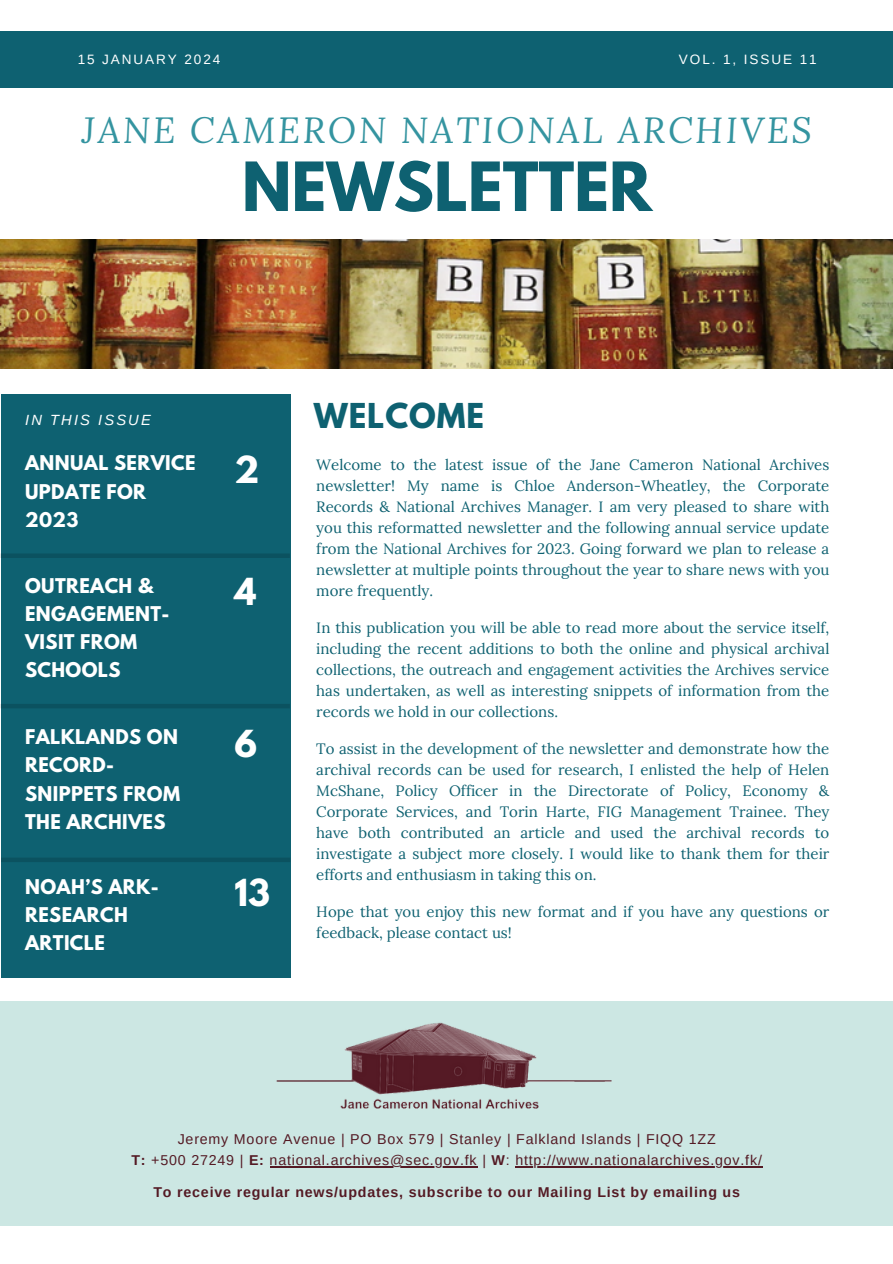
<style>
.page{position:relative;width:893px;height:1264px;background:#fff}
.page>*{position:absolute;margin:0;border:0;box-sizing:border-box;transform-origin:0 0}
.t1{font:700 60px "League Spartan";color:#0e6171}
.t2{font:italic 36px "Lora";letter-spacing:.07em;color:#3494a0}
.t3{font:700 33px "League Spartan";color:#fff}
.t4{font:700 30.45px "League Spartan";letter-spacing:.03em;color:#0e6171}
.t5{font:700 18px/28.2px "League Spartan";letter-spacing:.02em;color:#fff}
.t6{font:15px/21px "Lora";color:#0e6171;text-align:justify}
.t7{font:italic 14.7px "Arimo";letter-spacing:.14em;color:#fff}
.t8{font:14.25px "Arimo";letter-spacing:.055em;color:#541a24}
.t9{font:700 14.25px "Arimo";letter-spacing:.055em;color:#541a24}
.t10{font:13.5px "Arimo";letter-spacing:.14em;color:#fff}
.s1{font-weight:700}
</style>
<div class="page">
<div style="left:1px;top:394px;width:289px;height:583px;background:#0e6171"></div>
<img style="left:0;top:240px;width:892px;height:128px">
<div style="left:0;top:1001px;width:892px;height:224px;background:#cce7e3"></div>
<img style="left:276px;top:1022px;width:335px;height:87px">
<div style="left:0;top:32px;width:892px;height:56px;background:#0e6171"></div>
<hr style="left:269px;top:1166px;width:208px;height:1px;background:#541a24">
<hr style="left:515px;top:1166px;width:247px;height:1px;background:#541a24">
<div style="left:1px;top:857px;width:289px;height:5px;background:#0b5260"></div>
<hr style="left:0;top:704px;width:290px;height:4px;background:#0b5260">
<div style="left:0;top:553px;width:290px;height:5px;background:#0b5260"></div>
<p class="t10" style="left:78px;top:52px;width:144px">15 JANUARY 2024</p>
<p class="t10" style="left:679px;top:52px;width:139px">VOL. 1, ISSUE 11</p>
<p class="t2" style="left:82px;top:106px;width:731px">JANE CAMERON NATIONAL ARCHIVES</p>
<p class="t1" style="left:242px;top:157px;width:411px">NEWSLETTER</p>
<p class="t7" style="left:25px;top:411px;width:127px">IN THIS ISSUE</p>
<p class="t5" style="left:25px;top:451px;width:172px">ANNUAL SERVICE</p>
<p class="t5" style="left:25px;top:479px;width:122px">UPDATE FOR</p>
<p class="t5" style="left:25px;top:507px;width:55px">2023</p>
<p class="t5" style="left:25px;top:573px;width:146px">OUTREACH &amp;<br>ENGAGEMENT-<br>VISIT FROM<br>SCHOOLS</p>
<p class="t5" style="left:25px;top:725px;width:156px">FALKLANDS ON<br>RECORD-<br>SNIPPETS FROM<br>THE ARCHIVES</p>
<p class="t5" style="left:25px;top:875px;width:135px">NOAH’S ARK-<br>RESEARCH<br>ARTICLE</p>
<p class="t3" style="left:234px;top:453px;width:26px">2</p>
<p class="t3" style="left:234px;top:575px;width:23px">4</p>
<p class="t3" style="left:234px;top:727px;width:24px">6</p>
<p class="t3" style="left:234px;top:876px;width:37px">13</p>
<p class="t4" style="left:314px;top:400px;width:172px">WELCOME</p>
<p class="t6" style="left:316px;top:453px;width:514px">Welcome to the latest issue of the Jane Cameron National Archives newsletter! My name is Chloe Anderson-Wheatley, the Corporate Records &amp; National Archives Manager. I am very pleased to share with you this reformatted newsletter and the following annual service update from the National Archives for 2023. Going forward we plan to release a newsletter at multiple points throughout the year to share news with you more frequently.</p>
<p class="t6" style="left:316px;top:616px;width:514px">In this publication you will be able to read more about the service itself, including the recent additions to both the online and physical archival collections, the outreach and engagement activities the Archives service has undertaken, as well as interesting snippets of information from the records we hold in our collections.</p>
<p class="t6" style="left:316px;top:737px;width:514px">To assist in the development of the newsletter and demonstrate how the archival records can be used for research, I enlisted the help of Helen McShane, Policy Officer in the Directorate of Policy, Economy &amp; Corporate Services, and Torin Harte, FIG Management Trainee. They have both contributed an article and used the archival records to investigate a subject more closely. I would like to thank them for their efforts and enthusiasm in taking this on.</p>
<p class="t6" style="left:316px;top:900px;width:514px">Hope that you enjoy this new format and if you have any questions or feedback, please contact us!</p>
<p class="t8" style="left:178px;top:1131px;width:539px">Jeremy Moore Avenue | PO Box 579 | Stanley | Falkland Islands | FIQQ 1ZZ</p>
<p class="t8" style="left:131px;top:1151px;width:632px"><span class="s1">T:</span> +500 27249 | <span class="s1">E:</span> national.archives@sec.gov.fk | <span class="s1">W</span>: http://www.nationalarchives.gov.fk/</p>
<p class="t9" style="left:153px;top:1184px;width:588px">To receive regular news/updates, subscribe to our Mailing List by emailing us</p>
</div>
